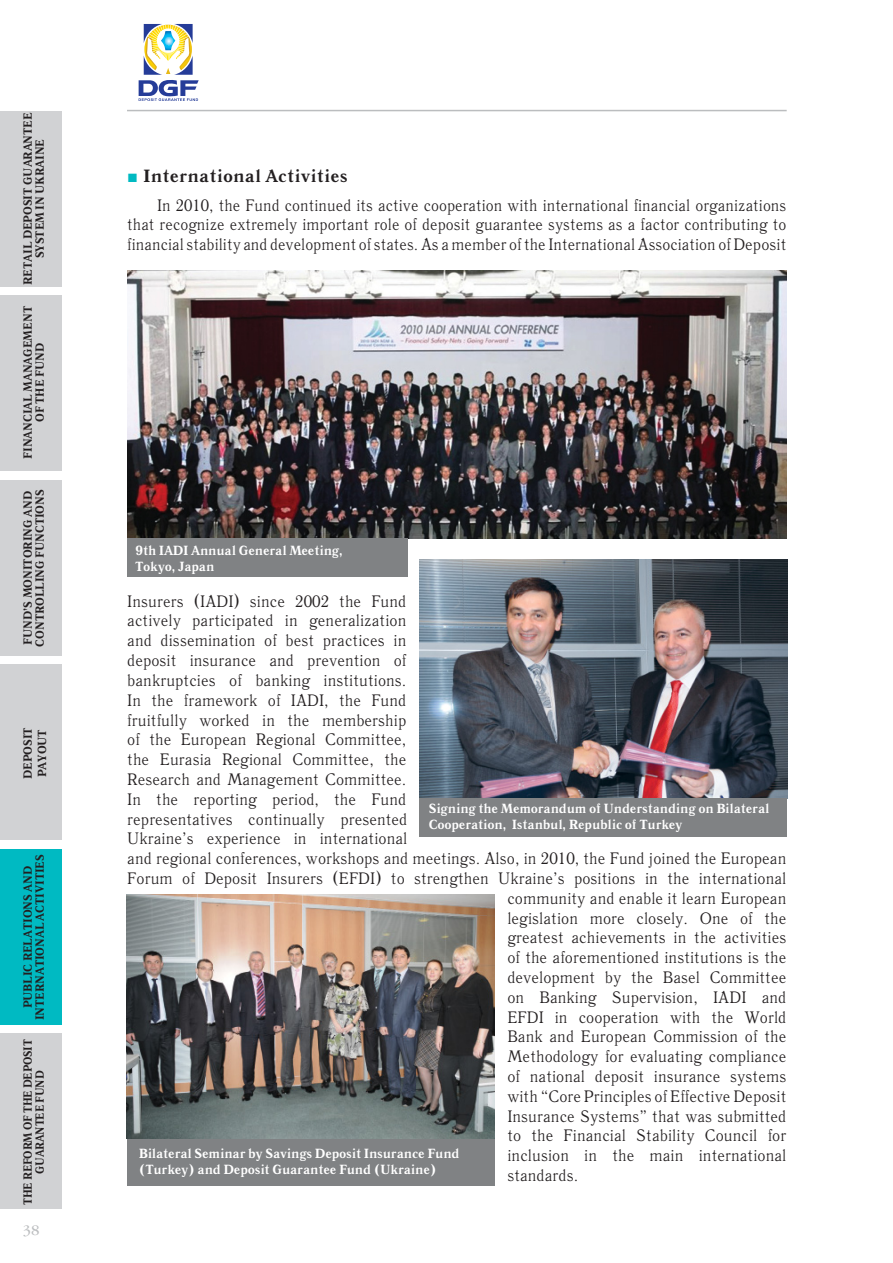
<style>
.page{position:relative;width:893px;height:1263px;background:#fff}
.page>*{position:absolute;margin:0;border:0;box-sizing:border-box;transform-origin:0 0}
.t1{font:700 18px "Quant Antiqua C";color:#231f20}
.t2{font:16.5px "Quant Antiqua C";color:#231f20}
.t3{font:16.5px/19.8px "Quant Antiqua C";color:#231f20;text-align:justify;scale:.96 1}
.t4{font:700 13.5px/16.2px "Quant Antiqua C";letter-spacing:-.02em;color:#fff;scale:.96 1}
.t5{font:13.5px "Garamond Book C";color:#bbbdbf}
.t6{font:700 12px/12px "Quant Antiqua C";letter-spacing:-.01em;color:#231f20;text-align:center;scale:.94 1}
.t7{font:700 12px/12px "Quant Antiqua C";letter-spacing:-.01em;color:#231f20;text-align:center;scale:.9 1}
.s1{font-family:"Arial";color:#00bac2}
</style>
<div class="page">
<div style="left:0;top:1033px;width:62px;height:176px;background:#d1d2d4"></div>
<div style="left:0;top:848px;width:62px;height:176px;background:#00bac2"></div>
<div style="left:0;top:664px;width:62px;height:176px;background:#d1d2d4"></div>
<div style="left:0;top:480px;width:62px;height:175px;background:#d1d2d4"></div>
<div style="left:0;top:295px;width:62px;height:176px;background:#d1d2d4"></div>
<div style="left:0;top:111px;width:62px;height:176px;background:#d1d2d4"></div>
<hr style="left:127px;top:110px;width:660px;height:1px;background:#bbbdbf">
<svg style="left:139px;top:24px;width:60px;height:77px"></svg>
<img style="left:128px;top:270px;width:659px;height:268px">
<img style="left:419px;top:560px;width:368px;height:238px">
<div style="left:128px;top:1139px;width:367px;height:47px;background:#808284"></div>
<div style="left:419px;top:798px;width:368px;height:39px;background:#808284"></div>
<div style="left:128px;top:539px;width:280px;height:38px;background:#808284"></div>
<img style="left:127px;top:894px;width:368px;height:244px">
<p class="t6" style="left:23px;top:285px;width:185px;rotate:-90deg">RETAIL DEPOSIT GUARANTEE<br>SYSTEM IN UKRAINE</p>
<p class="t6" style="left:23px;top:459px;width:164px;rotate:-90deg">FINANCIAL MANAGEMENT<br>OF THE FUND</p>
<p class="t6" style="left:23px;top:646px;width:169px;text-align:left;rotate:-90deg">FUND’S MONITORING AND<br>CONTROLLING FUNCTIONS</p>
<p class="t6" style="left:22px;top:779px;width:57px;line-height:14.4px;text-align:left;rotate:-90deg">DEPOSIT<br>PAYOUT</p>
<p class="t6" style="left:23px;top:1020px;width:179px;rotate:-90deg">PUBLIC RELATIONS AND<br>INTERNATIONAL ACTIVITIES</p>
<p class="t7" style="left:23px;top:1205px;width:186px;rotate:-90deg">THE REFORM OF THE DEPOSIT<br>GUARANTEE FUND</p>
<p class="t5" style="left:22px;top:1225px;width:19px">38</p>
<p class="t1" style="left:127px;top:169px;width:222px"><span class="s1">■</span> International Activities</p>
<p class="t3" style="left:127px;top:197px;width:688px;text-indent:30px">In 2010, the Fund continued its active cooperation with international financial organizations that recognize extremely important role of deposit guarantee systems as a factor contributing to financial stability and development of states. As a member of the International Association of Deposit</p>
<p class="t4" style="left:135px;top:543px;width:218px">9th IADI Annual General Meeting,<br>Tokyo, Japan</p>
<p class="t2" style="left:127px;top:595px;width:281px">Insurers (IADI) since 2002 the Fund</p>
<p class="t2" style="left:127px;top:614px;width:281px">actively participated in generalization</p>
<p class="t2" style="left:127px;top:634px;width:281px">and dissemination of best practices in</p>
<p class="t2" style="left:127px;top:654px;width:281px">deposit insurance and prevention of</p>
<p class="t2" style="left:127px;top:674px;width:281px">bankruptcies of banking institutions.</p>
<p class="t2" style="left:127px;top:694px;width:281px">In the framework of IADI, the Fund</p>
<p class="t2" style="left:127px;top:713px;width:281px">fruitfully worked in the membership</p>
<p class="t2" style="left:127px;top:733px;width:281px">of the European Regional Committee,</p>
<p class="t2" style="left:127px;top:753px;width:281px">the Eurasia Regional Committee, the</p>
<p class="t2" style="left:127px;top:773px;width:281px">Research and Management Committee.</p>
<p class="t2" style="left:127px;top:793px;width:281px">In the reporting period, the Fund</p>
<p class="t2" style="left:127px;top:812px;width:282px">representatives continually presented</p>
<p class="t2" style="left:127px;top:832px;width:282px">Ukraine’s experience in international</p>
<p class="t2" style="left:127px;top:852px;width:661px">and regional conferences, workshops and meetings. Also, in 2010, the Fund joined the European</p>
<p class="t2" style="left:127px;top:872px;width:661px">Forum of Deposit Insurers (EFDI) to strengthen Ukraine’s positions in the international</p>
<p class="t2" style="left:507px;top:892px;width:281px">community and enable it learn European</p>
<p class="t2" style="left:507px;top:911px;width:281px">legislation more closely. One of the</p>
<p class="t2" style="left:507px;top:931px;width:281px">greatest achievements in the activities</p>
<p class="t2" style="left:507px;top:951px;width:281px">of the aforementioned institutions is the</p>
<p class="t2" style="left:507px;top:971px;width:281px">development by the Basel Committee</p>
<p class="t2" style="left:507px;top:991px;width:281px">on Banking Supervision, IADI and</p>
<p class="t2" style="left:507px;top:1010px;width:281px">EFDI in cooperation with the World</p>
<p class="t2" style="left:507px;top:1030px;width:281px">Bank and European Commission of the</p>
<p class="t2" style="left:507px;top:1050px;width:281px">Methodology for evaluating compliance</p>
<p class="t2" style="left:507px;top:1070px;width:281px">of national deposit insurance systems</p>
<p class="t2" style="left:507px;top:1090px;width:281px">with “Core Principles of Effective Deposit</p>
<p class="t2" style="left:507px;top:1109px;width:281px">Insurance Systems” that was submitted</p>
<p class="t2" style="left:507px;top:1129px;width:281px">to the Financial Stability Council for</p>
<p class="t2" style="left:507px;top:1149px;width:281px">inclusion in the main international</p>
<p class="t2" style="left:507px;top:1169px;width:72px">standards.</p>
<p class="t4" style="left:429px;top:802px;width:357px">Signing the Memorandum of Understanding on Bilateral<br>Cooperation, Istanbul, Republic of Turkey</p>
<p class="t4" style="left:139px;top:1146px;width:336px">Bilateral Seminar by Savings Deposit Insurance Fund (Turkey) and Deposit Guarantee Fund (Ukraine)</p>
</div>
